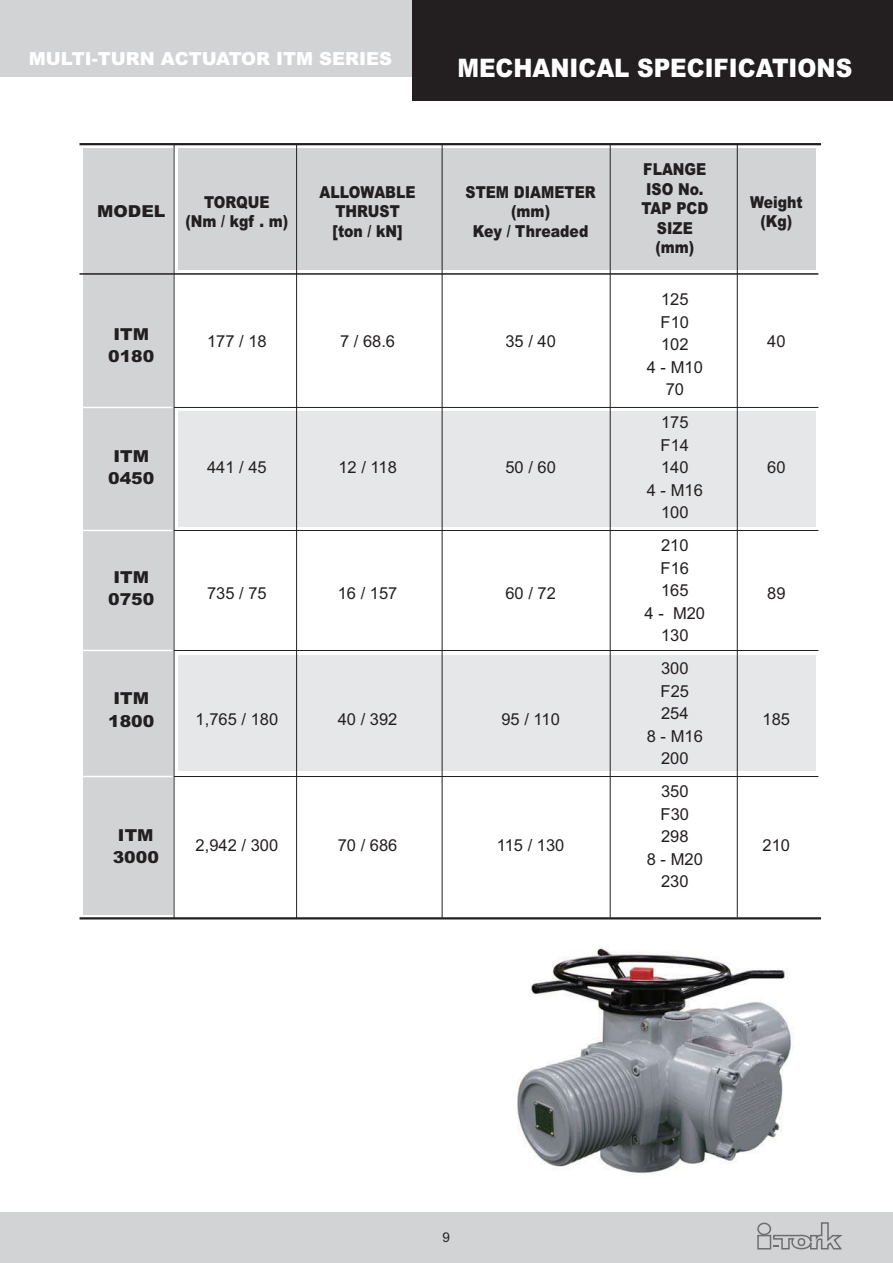
<style>
.page{position:relative;width:893px;height:1263px;background:#fff}
.page>*{position:absolute;margin:0;border:0;box-sizing:border-box;transform-origin:0 0}
.t1{font:900 25.5px "Arial";color:#fff;scale:.9 1}
.t2{font:900 18px "Arial";color:#fff}
.t3{font:16.5px/22.5px "Arial";color:#231f20;text-align:center}
.t4{font:900 16.5px/19.5px "Arial";color:#231f20;text-align:center;scale:.85 1}
.t5{font:900 16.5px/22.5px "Arial";color:#231f20;text-align:center;scale:1.05 1}
.t6{font:13.5px "Arial";color:#231f20}
</style>
<div class="page">
<div style="left:0;top:1212px;width:893px;height:51px;background:#d1d3d4"></div>
<div style="left:757px;top:1235px;width:14px;height:14px;border:2px solid #6d6e70"></div>
<div style="left:757px;top:1222px;width:14px;height:13px;border:2px solid #6d6e70;border-radius:50%"></div>
<svg style="left:773px;top:1222px;width:69px;height:28px"></svg>
<img style="left:517px;top:947px;width:276px;height:227px">
<div style="left:0;top:0;width:893px;height:77px;background:#d1d3d4"></div>
<div style="left:413px;top:0;width:480px;height:100px;background:#231f20"></div>
<div style="left:178px;top:411px;width:638px;height:116px;background:#e6e7e8"></div>
<div style="left:178px;top:655px;width:638px;height:116px;background:#e6e7e8"></div>
<div style="left:83px;top:148px;width:89px;height:766px;background:#d1d3d4"></div>
<div style="left:178px;top:149px;width:638px;height:121px;background:#d1d3d4"></div>
<hr style="left:80px;top:143px;width:741px;height:2px;background:#231f20">
<hr style="left:174px;top:144px;width:1px;height:774px;background:#231f20">
<hr style="left:296px;top:145px;width:1px;height:773px;background:#231f20">
<hr style="left:442px;top:145px;width:1px;height:773px;background:#231f20">
<hr style="left:610px;top:145px;width:1px;height:772px;background:#231f20">
<hr style="left:737px;top:145px;width:1px;height:772px;background:#231f20">
<hr style="left:80px;top:917px;width:741px;height:2px;background:#231f20">
<hr style="left:80px;top:273px;width:738px;height:2px;background:#231f20">
<hr style="left:174px;top:407px;width:644px;height:1px;background:#231f20">
<hr style="left:174px;top:530px;width:644px;height:1px;background:#231f20">
<hr style="left:174px;top:650px;width:644px;height:1px;background:#231f20">
<hr style="left:174px;top:776px;width:644px;height:1px;background:#231f20">
<hr style="left:80px;top:407px;width:92px;height:1px;background:#fff">
<hr style="left:80px;top:530px;width:92px;height:1px;background:#fff">
<hr style="left:80px;top:650px;width:92px;height:1px;background:#fff">
<hr style="left:80px;top:776px;width:92px;height:1px;background:#fff">
<p class="t2" style="left:29px;top:52px;width:365px">MULTI-TURN ACTUATOR ITM SERIES</p>
<h1 class="t1" style="left:457px;top:58px;width:440px">MECHANICAL SPECIFICATIONS</h1>
<p class="t5" style="left:97px;top:202px;width:67px">MODEL</p>
<p class="t4" style="left:185px;top:194px;width:123px">TORQUE<br>(Nm / kgf . m)</p>
<p class="t4" style="left:320px;top:184px;width:115px">ALLOWABLE<br>THRUST [ton / kN]</p>
<p class="t5" style="left:108px;top:324px;width:46px">ITM<br>0180</p>
<p class="t5" style="left:108px;top:446px;width:46px">ITM<br>0450</p>
<p class="t5" style="left:108px;top:567px;width:46px">ITM<br>0750</p>
<p class="t5" style="left:108px;top:689px;width:46px">ITM<br>1800</p>
<p class="t3" style="left:207px;top:331px;width:61px">177 / 18</p>
<p class="t3" style="left:207px;top:457px;width:61px">441 / 45</p>
<p class="t3" style="left:207px;top:583px;width:61px">735 / 75</p>
<p class="t3" style="left:196px;top:709px;width:84px">1,765 / 180</p>
<p class="t3" style="left:340px;top:331px;width:57px">7 / 68.6</p>
<p class="t3" style="left:338px;top:457px;width:60px">12 / 118</p>
<p class="t3" style="left:338px;top:583px;width:61px">16 / 157</p>
<p class="t3" style="left:338px;top:709px;width:61px">40 / 392</p>
<p class="t5" style="left:113px;top:825px;width:46px">ITM<br>3000</p>
<p class="t3" style="left:196px;top:835px;width:84px">2,942 / 300</p>
<p class="t3" style="left:338px;top:835px;width:61px">70 / 686</p>
<p class="t4" style="left:466px;top:184px;width:155px">STEM DIAMETER (mm)<br>Key / Threaded</p>
<p class="t4" style="left:641px;top:161px;width:80px">FLANGE<br>ISO No.<br>TAP PCD<br>SIZE (mm)</p>
<p class="t4" style="left:750px;top:194px;width:63px">Weight (Kg)</p>
<p class="t3" style="left:505px;top:331px;width:52px">35 / 40</p>
<p class="t3" style="left:505px;top:457px;width:52px">50 / 60</p>
<p class="t3" style="left:505px;top:583px;width:52px">60 / 72</p>
<p class="t3" style="left:501px;top:709px;width:60px">95 / 110</p>
<p class="t3" style="left:497px;top:835px;width:69px">115 / 130</p>
<p class="t3" style="left:647px;top:290px;width:57px">125<br>F10<br>102<br>4 - M10<br>70</p>
<p class="t3" style="left:647px;top:413px;width:57px">175<br>F14<br>140<br>4 - M16<br>100</p>
<p class="t3" style="left:645px;top:536px;width:62px">210<br>F16<br>165<br>4 - M20<br>130</p>
<p class="t3" style="left:647px;top:659px;width:57px">300<br>F25<br>254<br>8 - M16<br>200</p>
<p class="t3" style="left:647px;top:782px;width:57px">350<br>F30<br>298<br>8 - M20<br>230</p>
<p class="t3" style="left:767px;top:331px;width:20px">40</p>
<p class="t3" style="left:767px;top:457px;width:20px">60</p>
<p class="t3" style="left:767px;top:583px;width:20px">89</p>
<p class="t3" style="left:763px;top:709px;width:29px">185</p>
<p class="t3" style="left:763px;top:835px;width:29px">210</p>
<p class="t6" style="left:443px;top:1232px;width:9px">9</p>
</div>
